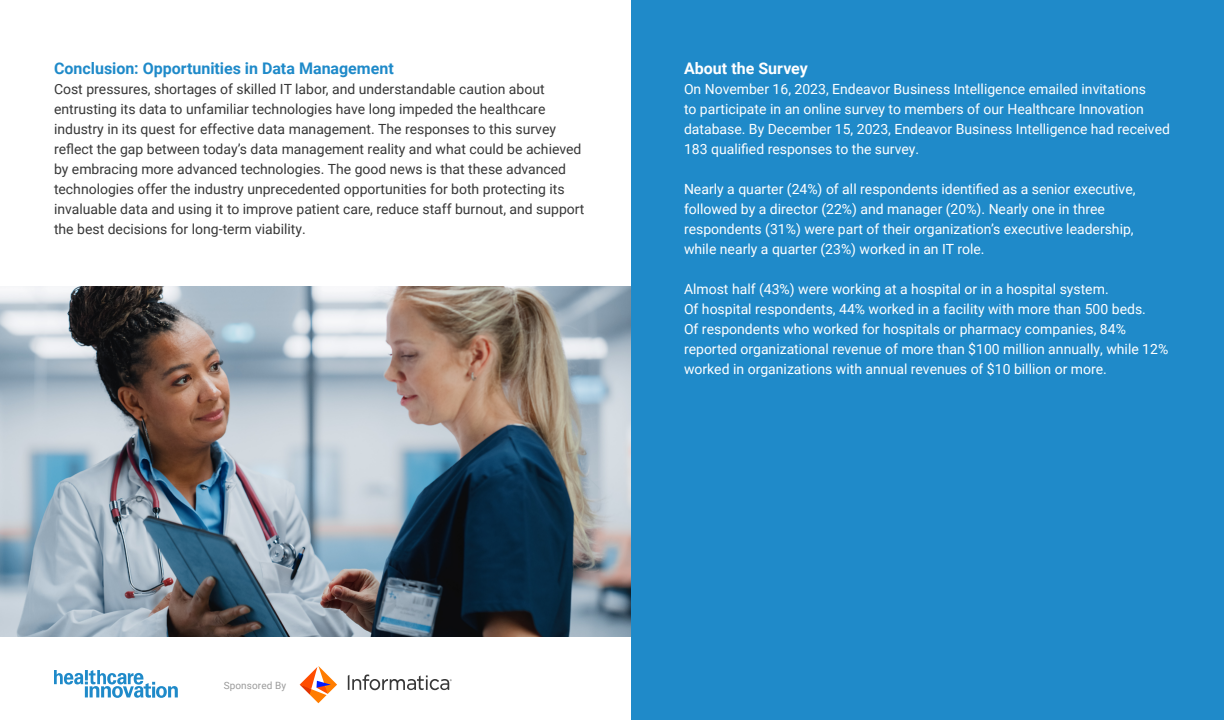
<style>
.page{position:relative;width:1224px;height:720px;background:#fff}
.page>*{position:absolute;margin:0;border:0;box-sizing:border-box;transform-origin:0 0}
.t1{font:700 16px "Roboto";color:#1f8ac9}
.t2{font:700 16px "Roboto";color:#fff}
.t3{font:14px/20px "Roboto";color:#fff}
.t4{font:14px/20px "Roboto";color:#373737}
.t5{font:10px "Roboto";letter-spacing:.01em;color:#9b9b9b}
</style>
<div class="page">
<svg style="left:300px;top:666px;width:37px;height:37px"></svg>
<svg style="left:348px;top:674px;width:104px;height:16px"></svg>
<svg style="left:54px;top:670px;width:124px;height:28px"></svg>
<img style="left:0;top:287px;width:631px;height:350px">
<div style="left:631px;top:0;width:593px;height:720px;background:#1f8ac9"></div>
<p class="t1" style="left:54px;top:57px;width:341px">Conclusion: Opportunities in Data Management</p>
<p class="t4" style="left:54px;top:79px;width:532px">Cost pressures, shortages of skilled IT labor, and understandable caution about entrusting its data to unfamiliar technologies have long impeded the healthcare industry in its quest for effective data management. The responses to this survey reflect the gap between today’s data management reality and what could be achieved by embracing more advanced technologies. The good news is that these advanced technologies offer the industry unprecedented opportunities for both protecting its invaluable data and using it to improve patient care, reduce staff burnout, and support the best decisions for long-term viability.</p>
<p class="t2" style="left:684px;top:57px;width:125px">About the Survey</p>
<p class="t3" style="left:684px;top:79px;width:487px">On November 16, 2023, Endeavor Business Intelligence emailed invitations<br>to participate in an online survey to members of our Healthcare Innovation database. By December 15, 2023, Endeavor Business Intelligence had received 183 qualified responses to the survey.</p>
<p class="t3" style="left:684px;top:179px;width:453px">Nearly a quarter (24%) of all respondents identified as a senior executive, followed by a director (22%) and manager (20%). Nearly one in three respondents (31%) were part of their organization’s executive leadership, while nearly a quarter (23%) worked in an IT role.</p>
<p class="t3" style="left:684px;top:279px;width:486px">Almost half (43%) were working at a hospital or in a hospital system.<br>Of hospital respondents, 44% worked in a facility with more than 500 beds.<br>Of respondents who worked for hospitals or pharmacy companies, 84% reported organizational revenue of more than $100 million annually, while 12% worked in organizations with annual revenues of $10 billion or more.</p>
<p class="t5" style="left:224px;top:678px;width:64px">Sponsored By</p>
</div>
